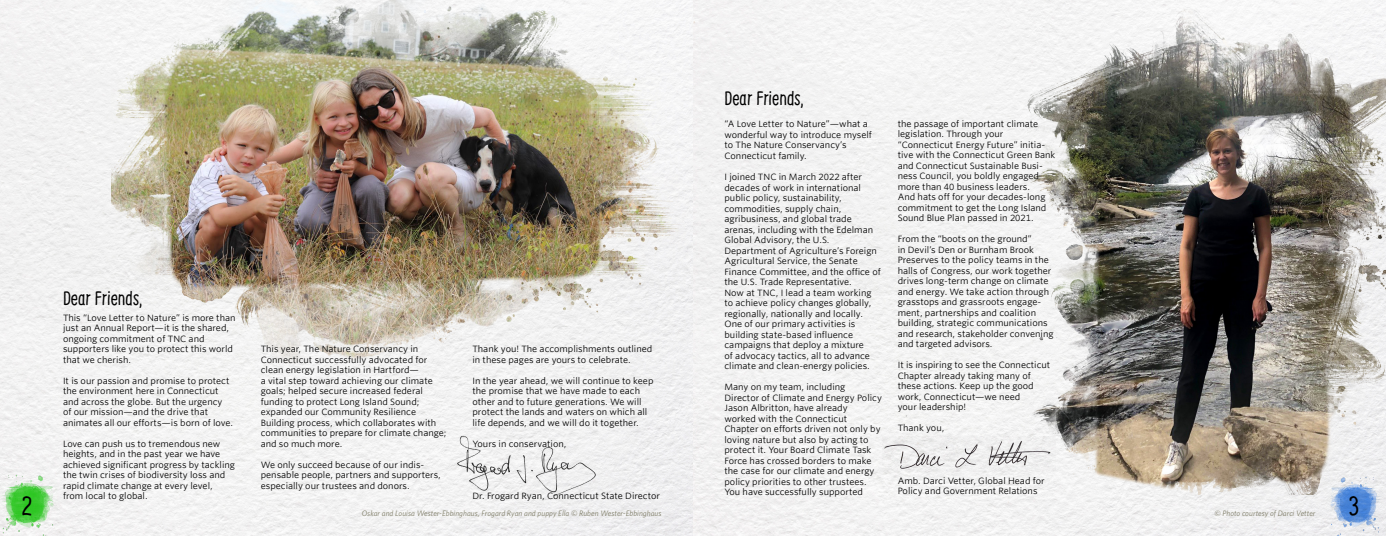
<style>
.page{position:relative;width:1386px;height:536px;background:#f3f3f3}
.page>*{position:absolute;margin:0;border:0;box-sizing:border-box;transform-origin:0 0}
.t1{font:condensed 26.25px "Supernettcn";color:#000}
.t2{font:condensed 19.25px "Supernettcn";color:#000}
.t3{font:8.75px/10.5px "Whitney Office";color:#000}
.t4{font:italic 7.88px "Whitney";letter-spacing:.005em;color:#7d7b65}
</style>
<div class="page">
<img style="left:111px;top:0;width:582px;height:363px">
<img style="left:451px;top:433px;width:148px;height:62px">
<img style="left:0;top:472px;width:59px;height:64px">
<img style="left:1027px;top:2px;width:359px;height:492px">
<img style="left:882px;top:436px;width:173px;height:35px">
<img style="left:1323px;top:472px;width:63px;height:64px">
<p class="t1" style="left:21px;top:488px;width:12px">2</p>
<p class="t2" style="left:63px;top:285px;width:81px">Dear Friends,</p>
<p class="t3" style="left:63px;top:312px;width:174px">This “Love Letter to Nature” is more than just an Annual Report—it is the shared, ongoing commitment of TNC and supporters like you to protect this world that we cherish.</p>
<p class="t3" style="left:63px;top:375px;width:172px">It is our passion and promise to protect the environment here in Connecticut and across the globe. But the urgency<br>of our mission—and the drive that animates all our efforts—is born of love.</p>
<p class="t3" style="left:63px;top:438px;width:174px">Love can push us to tremendous new heights, and in the past year we have achieved significant progress by tackling the twin crises of biodiversity loss and rapid climate change at every level, from local to global.</p>
<p class="t2" style="left:724px;top:85px;width:81px">Dear Friends,</p>
<p class="t3" style="left:724px;top:119px;width:149px">“A Love Letter to Nature”—what a wonderful way to introduce myself to The Nature Conservancy’s<br>Connecticut family.</p>
<p class="t3" style="left:724px;top:171px;width:158px">I joined TNC in March 2022 after decades of work in international public policy, sustainability, commodities, supply chain, agribusiness, and global trade arenas, including with the Edelman Global Advisory, the U.S.<br>Department of Agriculture’s Foreign Agricultural Service, the Senate Finance Committee, and the office of the U.S. Trade Representative.<br>Now at TNC, I lead a team working to achieve policy changes globally, regionally, nationally and locally.<br>One of our primary activities is building state-based influence campaigns that deploy a mixture<br>of advocacy tactics, all to advance climate and clean-energy policies.</p>
<p class="t3" style="left:724px;top:381px;width:159px">Many on my team, including<br>Director of Climate and Energy Policy<br>Jason Albritton, have already</p>
<p class="t3" style="left:724px;top:413px;width:158px">worked with the Connecticut Chapter on efforts driven not only by loving nature but also by acting to protect it. Your Board Climate Task Force has crossed borders to make the case for our climate and energy policy priorities to other trustees.<br>You have successfully supported</p>
<p class="t3" style="left:898px;top:118px;width:159px">the passage of important climate legislation. Through your “Connecticut Energy Future” initia&shy;tive with the Connecticut Green Bank and Connecticut Sustainable Busi&shy;ness Council, you boldly engaged more than 40 business leaders.<br>And hats off for your decades-long commitment to get the Long Island Sound Blue Plan passed in 2021.</p>
<p class="t3" style="left:898px;top:233px;width:157px">From the “boots on the ground”<br>in Devil’s Den or Burnham Brook Preserves to the policy teams in the halls of Congress, our work together drives long-term change on climate and energy. We take action through grasstops and grassroots engage&shy;ment, partnerships and coalition building, strategic communications and research, stakeholder convening and targeted advisors.</p>
<p class="t3" style="left:898px;top:359px;width:154px">It is inspiring to see the Connecticut<br>Chapter already taking many of these actions. Keep up the good work, Connecticut—we need<br>your leadership!</p>
<p class="t3" style="left:898px;top:422px;width:48px">Thank you,</p>
<p class="t3" style="left:261px;top:343px;width:187px">This year, The Nature Conservancy in Connecticut successfully advocated for clean energy legislation in Hartford—<br>a vital step toward achieving our climate goals; helped secure increased federal funding to protect Long Island Sound; expanded our Community Resilience Building process, which collaborates with communities to prepare for climate change; and so much more.</p>
<p class="t3" style="left:261px;top:459px;width:182px">We only succeed because of our indis&shy;pensable people, partners and supporters, especially our trustees and donors.</p>
<p class="t3" style="left:472px;top:343px;width:181px">Thank you! The accomplishments outlined in these pages are yours to celebrate.</p>
<p class="t3" style="left:472px;top:375px;width:182px">In the year ahead, we will continue to keep the promise that we have made to each other and to future generations. We will protect the lands and waters on which all life depends, and we will do it together.</p>
<p class="t3" style="left:472px;top:438px;width:96px">Yours in conservation,</p>
<p class="t3" style="left:898px;top:475px;width:148px">Amb. Darci Vetter, Global Head for<br>Policy and Government Relations</p>
<p class="t3" style="left:472px;top:490px;width:189px">Dr. Frogard Ryan, Connecticut State Director</p>
<p class="t4" style="left:362px;top:508px;width:301px">Oskar and Louisa Wester-Ebbinghaus, Frogard Ryan and puppy Ella © Ruben Wester-Ebbinghaus</p>
<p class="t4" style="left:1214px;top:508px;width:102px">© Photo courtesy of Darci Vetter</p>
<p class="t1" style="left:1349px;top:488px;width:12px">3</p>
</div>
